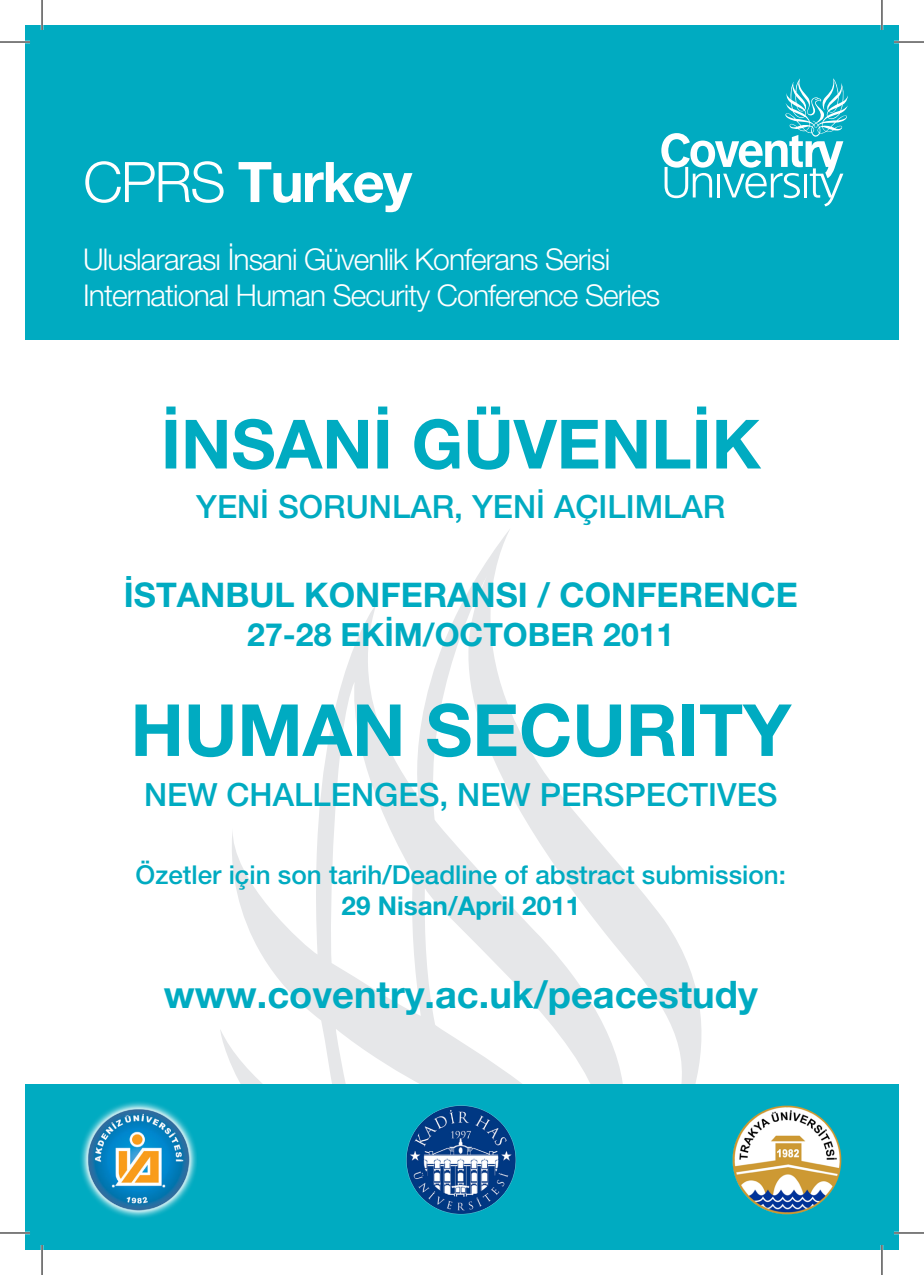
<style>
.page{position:relative;width:924px;height:1275px;background:#fff}
.page>*{position:absolute;margin:0;border:0;box-sizing:border-box;transform-origin:0 0}
.t1{font:700 72px "Helvetica Neue CE";color:#00abc1}
.t2{font:700 68px "Helvetica Neue CE";color:#00abc1}
.t3{font:700 56px "Helvetica Neue CE";letter-spacing:-.03em;color:#fff}
.t4{font:700 38px "Helvetica Neue CE";color:#00abc1}
.t5{font:700 34px "Helvetica Neue CE";color:#00abc1}
.t6{font:500 32px "Helvetica Neue CE";color:#00abc1}
.t7{font:700 32px "Helvetica Neue CE";color:#00abc1}
.t8{font:300 30px "Helvetica Neue CE";letter-spacing:-.03em;color:#fff}
.t9{font:500 26px/31.2px "Helvetica Neue CE";color:#00abc1;text-align:center}
.s1{font-weight:300}
.s2{font-weight:700}
</style>
<div class="page">
<svg style="left:220px;top:529px;width:482px;height:555px"></svg>
<div style="left:25px;top:25px;width:873px;height:315px;background:#00abc1"></div>
<div style="left:25px;top:1084px;width:873px;height:166px;background:#00abc1"></div>
<svg style="left:661px;top:78px;width:187px;height:128px"></svg>
<img style="left:80px;top:1102px;width:117px;height:116px">
<img style="left:406px;top:1105px;width:110px;height:110px">
<img style="left:732px;top:1105px;width:108px;height:109px">
<hr style="left:0;top:41px;width:30px;height:2px;background:#fff">
<hr style="left:893px;top:41px;width:30px;height:2px;background:#fff">
<hr style="left:0;top:1231px;width:30px;height:3px;background:#fff">
<hr style="left:893px;top:1231px;width:30px;height:3px;background:#fff">
<hr style="left:41px;top:0;width:2px;height:30px;background:#fff">
<hr style="left:41px;top:1245px;width:2px;height:30px;background:#fff">
<hr style="left:880px;top:0;width:2px;height:30px;background:#fff">
<hr style="left:880px;top:1245px;width:2px;height:30px;background:#fff">
<hr style="left:0;top:42px;width:30px;height:1px;background:#000">
<hr style="left:893px;top:42px;width:30px;height:1px;background:#000">
<hr style="left:0;top:1232px;width:30px;height:1px;background:#000">
<hr style="left:893px;top:1232px;width:30px;height:1px;background:#000">
<hr style="left:42px;top:0;width:1px;height:30px;background:#000">
<hr style="left:42px;top:1245px;width:1px;height:30px;background:#000">
<hr style="left:881px;top:0;width:1px;height:30px;background:#000">
<hr style="left:881px;top:1245px;width:1px;height:30px;background:#000">
<p class="t3" style="left:83px;top:147px;width:330px"><span class="s1">CPRS</span> Turkey</p>
<p class="t8" style="left:83px;top:241px;width:528px">Uluslararası İnsani Güvenlik Konferans Serisi</p>
<p class="t8" style="left:83px;top:277px;width:578px">International Human Security Conference Series</p>
<p class="t2" style="left:161px;top:402px;width:601px">İNSANİ GÜVENLİK</p>
<p class="t6" style="left:196px;top:487px;width:530px">YENİ SORUNLAR, YENİ AÇILIMLAR</p>
<p class="t5" style="left:124px;top:574px;width:675px">İSTANBUL KONFERANSI / CONFERENCE</p>
<p class="t7" style="left:247px;top:614px;width:428px">27-28 EKİM/OCTOBER 2011</p>
<p class="t1" style="left:130px;top:685px;width:662px">HUMAN SECURITY</p>
<p class="t6" style="left:144px;top:775px;width:634px">NEW CHALLENGES, NEW PERSPECTIVES</p>
<p class="t9" style="left:136px;top:859px;width:651px">Özetler için son tarih/Deadline of abstract submission:<br><span class="s2">29 Nisan/April 2011</span></p>
<p class="t4" style="left:164px;top:971px;width:595px">www.coventry.ac.uk/peacestudy</p>
</div>
